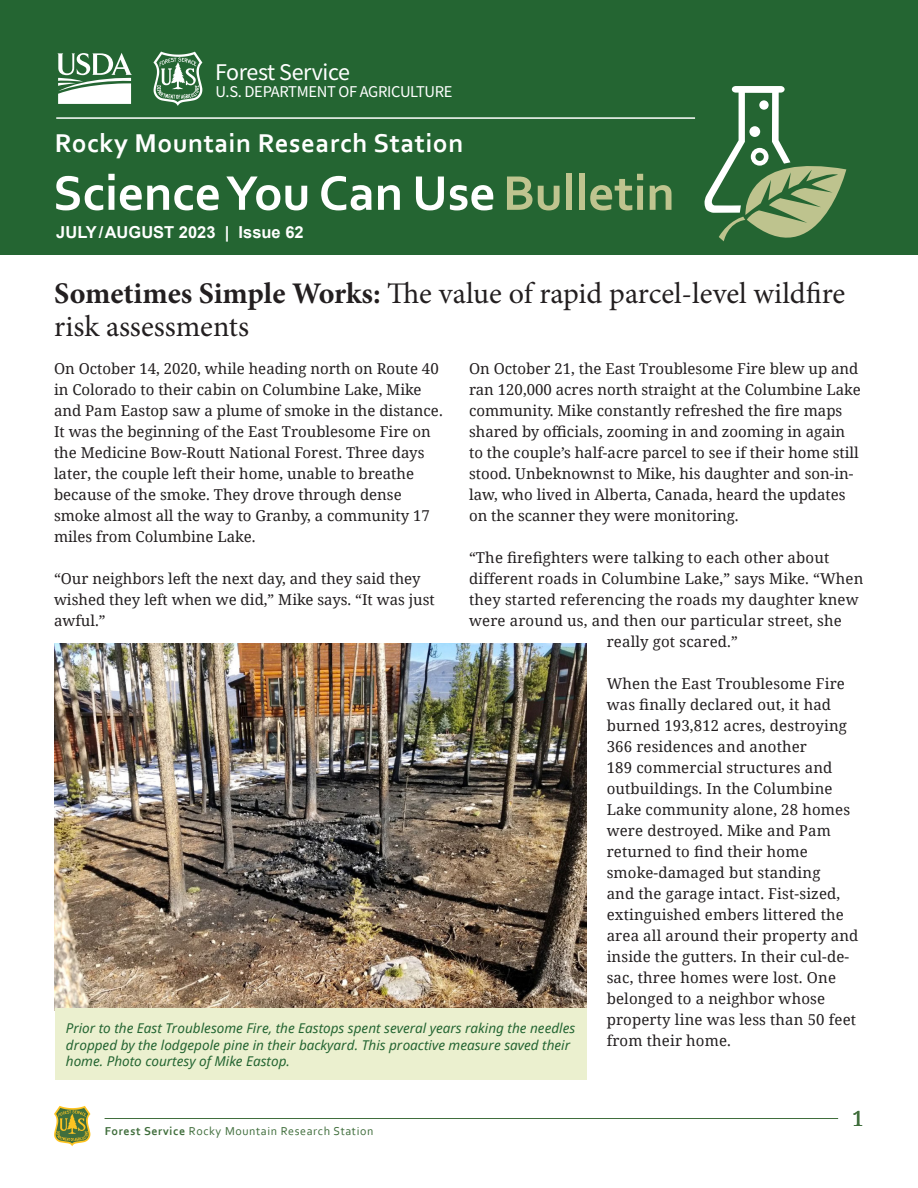
<style>
.page{position:relative;width:918px;height:1188px;background:#fff}
.page>*{position:absolute;margin:0;border:0;box-sizing:border-box;transform-origin:0 0}
.Title_Bar_-_SYCU{font:700 51px "Corbel";color:#fff}
.Heading_1{font:30px/33px "Minion Pro";color:#231f20}
.Title_Bar_-_RMRS{font:700 27px "Corbel";letter-spacing:.02em;color:#fff}
.IsoBar_-_Forest_Service{font:24px "Source Sans Variable";letter-spacing:-.015em;color:#fff}
.Page_Footer_-_Page_Numbers{font:21px "Noto Serif";color:#406e3c}
.IsoBar_-_USDA{font:16.5px "Source Sans Variable";letter-spacing:-.02em;color:#fff}
.Title_Bar_-_Date_Issue{font:700 16.5px "Arial";color:#fff}
.Body_Text{font:15px/21px "Noto Serif";color:#231f20}
.Figure_Caption{font:italic 13.5px/16.5px "Noto Sans";color:#246532}
.t1{font:12px "Corbel";letter-spacing:.05em;color:#406e3c}
.s1{color:#bfc48f}
.s2{font-weight:700}
</style>
<div class="page">
<svg style="left:54px;top:1106px;width:36px;height:40px"></svg>
<hr style="left:105px;top:1118px;width:733px;height:1px;background:#406e3c">
<div style="left:0;top:0;width:918px;height:254px;background:#246532"></div>
<svg style="left:704px;top:86px;width:142px;height:169px"></svg>
<div style="left:755px;top:153px;width:9px;height:8px;background:#246532;border-radius:50%"></div>
<img style="left:54px;top:643px;width:532px;height:367px">
<div style="left:55px;top:1008px;width:531px;height:72px;background:#ebf0cf"></div>
<svg style="left:57px;top:53px;width:75px;height:51px"></svg>
<svg style="left:153px;top:52px;width:49px;height:54px"></svg>
<hr style="left:56px;top:117px;width:639px;height:2px;background:#fff">
<p class="IsoBar_-_Forest_Service" style="left:215px;top:57px;width:136px">Forest Service</p>
<p class="IsoBar_-_USDA" style="left:216px;top:81px;width:239px">U.S. DEPARTMENT OF AGRICULTURE</p>
<p class="Title_Bar_-_RMRS" style="left:55px;top:126px;width:410px">Rocky Mountain Research Station</p>
<p class="Title_Bar_-_SYCU" style="left:53px;top:161px;width:623px">Science You Can Use<span class="s1">Bulletin</span></p>
<p class="Title_Bar_-_Date_Issue" style="left:56px;top:221px;width:249px">JULY/AUGUST 2023 | Issue 62</p>
<p class="Heading_1" style="left:54px;top:277px;width:793px"><span class="s2">Sometimes Simple Works:</span> The value of rapid parcel-level wildfire risk assessments</p>
<p class="Body_Text" style="left:54px;top:358px;width:390px">On October 14, 2020, while heading north on Route 40 in Colorado to their cabin on Columbine Lake, Mike and Pam Eastop saw a plume of smoke in the distance.<br>It was the beginning of the East Troublesome Fire on the Medicine Bow-Routt National Forest. Three days later, the couple left their home, unable to breathe because of the smoke. They drove through dense smoke almost all the way to Granby, a community 17 miles from Columbine Lake.</p>
<p class="Body_Text" style="left:54px;top:568px;width:382px">“Our neighbors left the next day, and they said they wished they left when we did,” Mike says. “It was just awful.”</p>
<p class="Body_Text" style="left:469px;top:358px;width:393px">On October 21, the East Troublesome Fire blew up and ran 120,000 acres north straight at the Columbine Lake community. Mike constantly refreshed the fire maps shared by officials, zooming in and zooming in again to the couple’s half-acre parcel to see if their home still stood. Unbeknownst to Mike, his daughter and son-in&shy;law, who lived in Alberta, Canada, heard the updates on the scanner they were monitoring.</p>
<p class="Body_Text" style="left:469px;top:547px;width:362px">“The firefighters were talking to each other about</p>
<p class="Body_Text" style="left:469px;top:568px;width:396px">different roads in Columbine Lake,” says Mike. “When</p>
<p class="Body_Text" style="left:469px;top:589px;width:391px">they started referencing the roads my daughter knew</p>
<p class="Body_Text" style="left:469px;top:610px;width:374px">were around us, and then our particular street, she</p>
<p class="Body_Text" style="left:607px;top:631px;width:133px">really got scared.”</p>
<p class="Body_Text" style="left:607px;top:673px;width:253px">When the East Troublesome Fire was finally declared out, it had burned 193,812 acres, destroying<br>366 residences and another<br>189 commercial structures and outbuildings. In the Columbine<br>Lake community alone, 28 homes were destroyed. Mike and Pam returned to find their home smoke-damaged but standing<br>and the garage intact. Fist-sized, extinguished embers littered the area all around their property and inside the gutters. In their cul-de&shy;sac, three homes were lost. One belonged to a neighbor whose property line was less than 50 feet from their home.</p>
<p class="Figure_Caption" style="left:66px;top:1020px;width:511px">Prior to the East Troublesome Fire, the Eastops spent several years raking the needles dropped by the lodgepole pine in their backyard. This proactive measure saved their home. Photo courtesy of Mike Eastop.</p>
<p class="t1" style="left:105px;top:1123px;width:270px"><span class="s2">Forest Service</span> Rocky Mountain Research Station</p>
<p class="Page_Footer_-_Page_Numbers" style="left:852px;top:1104px;width:13px">1</p>
</div>
